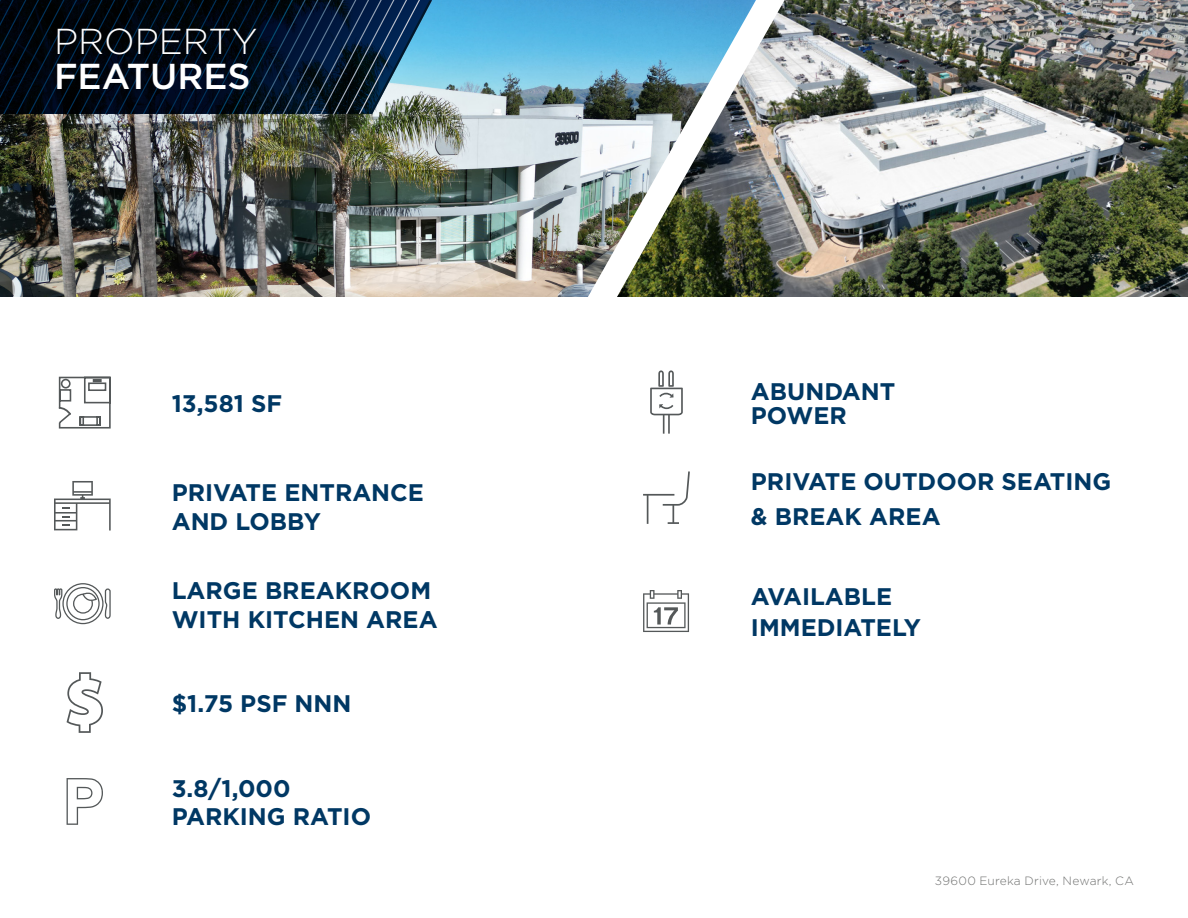
<style>
.page{position:relative;width:1188px;height:918px;background:#fff}
.page>*{position:absolute;margin:0;border:0;box-sizing:border-box;transform-origin:0 0}
.Property_Name___Address{font:300 36px/34.5px "Gotham";color:#fff}
.t1{font:700 24px/28.8px "Gotham";color:#003864}
.t2{font:300 12px "Gotham";letter-spacing:.015em;color:#717271}
.s1{font-weight:500}
</style>
<div class="page">
<img style="left:0;top:0;width:617px;height:297px">
<img style="left:617px;top:0;width:571px;height:297px">
<svg style="left:0;top:0;width:441px;height:114px;background:#0f2031"></svg>
<svg style="left:67px;top:778px;width:36px;height:47px"></svg>
<svg style="left:67px;top:672px;width:36px;height:61px"></svg>
<svg style="left:650px;top:370px;width:33px;height:64px"></svg>
<svg style="left:643px;top:471px;width:47px;height:53px"></svg>
<svg style="left:54px;top:588px;width:9px;height:31px"></svg>
<svg style="left:104px;top:588px;width:7px;height:31px"></svg>
<svg style="left:63px;top:584px;width:40px;height:40px"></svg>
<div style="left:62px;top:583px;width:42px;height:41px;border:1px solid #545859;border-radius:50%"></div>
<svg style="left:67px;top:588px;width:32px;height:32px"></svg>
<div style="left:66px;top:587px;width:34px;height:33px;border:1px solid #545859;border-radius:50%"></div>
<div style="left:74px;top:594px;width:18px;height:19px;background:#fff;border-radius:50%"></div>
<div style="left:73px;top:594px;width:20px;height:20px;border:1px solid #545859;border-radius:50%"></div>
<svg style="left:82px;top:592px;width:16px;height:9px"></svg>
<svg style="left:643px;top:590px;width:46px;height:42px"></svg>
<svg style="left:54px;top:481px;width:57px;height:50px"></svg>
<svg style="left:58px;top:376px;width:53px;height:53px"></svg>
<p class="Property_Name___Address" style="left:54px;top:23px;width:205px">PROPERTY<br><span class="s1">FEATURES</span></p>
<p class="t1" style="left:172px;top:389px;width:112px">13,581 SF</p>
<p class="t1" style="left:172px;top:478px;width:254px">PRIVATE ENTRANCE<br>AND LOBBY</p>
<p class="t1" style="left:172px;top:576px;width:267px">LARGE BREAKROOM<br>WITH KITCHEN AREA</p>
<p class="t1" style="left:172px;top:689px;width:181px">$1.75 PSF NNN</p>
<p class="t1" style="left:172px;top:774px;width:201px">3.8/1,000<br>PARKING RATIO</p>
<p class="t1" style="left:751px;top:379px;width:146px;line-height:24px">ABUNDANT<br>POWER</p>
<p class="t1" style="left:751px;top:466px;width:362px">PRIVATE OUTDOOR SEATING</p>
<p class="t1" style="left:751px;top:502px;width:191px">&amp; BREAK AREA</p>
<p class="t1" style="left:751px;top:582px;width:143px">AVAILABLE</p>
<p class="t1" style="left:751px;top:613px;width:171px">IMMEDIATELY</p>
<p class="t2" style="left:935px;top:873px;width:201px">39600 Eureka Drive, Newark, CA</p>
</div>
